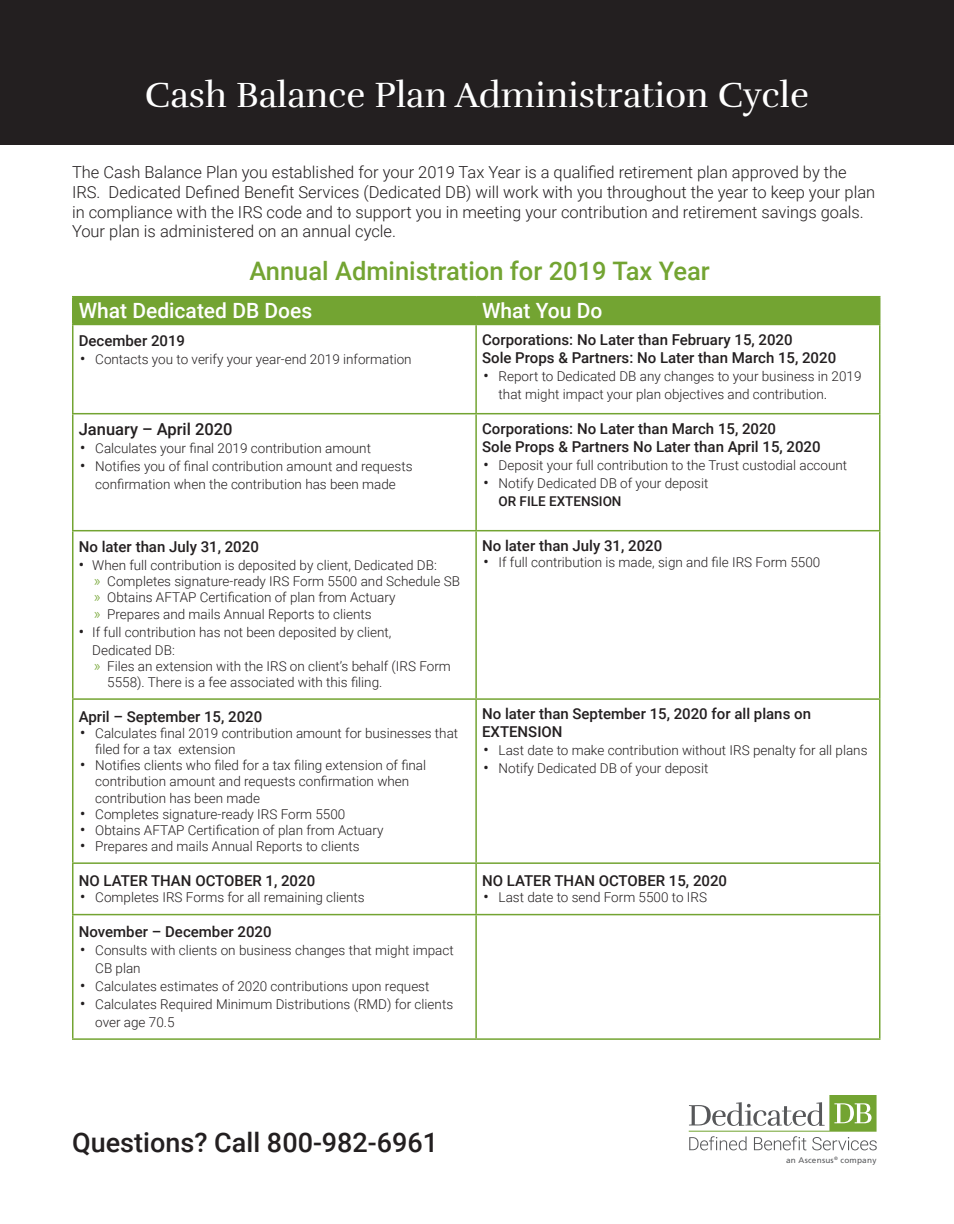
<style>
.page{position:relative;width:954px;height:1224px;background:#fff}
.page>*{position:absolute;margin:0;border:0;box-sizing:border-box;transform-origin:0 0}
.t1{font:36px "Rufina";color:#fff}
.t2{font:500 27px "Roboto";color:#231f20}
.t3{font:500 25.5px "Roboto";color:#73a432}
.t4{font:500 21px "Roboto";color:#fff}
.t5{font:300 16.5px/19.8px "Roboto";color:#231f20}
.t6{font:500 16.5px "Roboto";color:#231f20}
.t7{font:500 15px/18px "Roboto";color:#231f20}
.t8{font:300 13.5px/18px "Roboto";color:#231f20}
.t9{font:500 13.5px "Roboto";color:#231f20}
.t10{font:8.1px "Frutiger";letter-spacing:.025em;color:#57585a}
.s1{font-weight:500;font-size:15px}
.s2{font-size:15px}
.s3{font-size:15px;color:#73a432}
</style>
<div class="page">
<div style="left:0;top:0;width:954px;height:145px;background:#231f20"></div>
<svg style="left:689px;top:1096px;width:188px;height:54px"></svg>
<hr style="left:72px;top:325px;width:2px;height:88px;background:#73a432">
<hr style="left:475px;top:325px;width:2px;height:88px;background:#73a432">
<hr style="left:879px;top:325px;width:1px;height:88px;background:#73a432">
<hr style="left:72px;top:413px;width:404px;height:1px;background:#73a432">
<hr style="left:72px;top:414px;width:2px;height:116px;background:#73a432">
<hr style="left:476px;top:413px;width:405px;height:1px;background:#73a432">
<hr style="left:475px;top:414px;width:2px;height:116px;background:#73a432">
<hr style="left:879px;top:414px;width:1px;height:116px;background:#73a432">
<hr style="left:72px;top:530px;width:404px;height:1px;background:#73a432">
<hr style="left:72px;top:531px;width:2px;height:167px;background:#73a432">
<hr style="left:476px;top:530px;width:405px;height:1px;background:#73a432">
<hr style="left:475px;top:531px;width:2px;height:167px;background:#73a432">
<hr style="left:879px;top:531px;width:1px;height:167px;background:#73a432">
<hr style="left:72px;top:698px;width:404px;height:2px;background:#73a432">
<hr style="left:72px;top:700px;width:2px;height:162px;background:#73a432">
<hr style="left:476px;top:698px;width:405px;height:2px;background:#73a432">
<hr style="left:475px;top:700px;width:2px;height:162px;background:#73a432">
<hr style="left:879px;top:700px;width:1px;height:162px;background:#73a432">
<hr style="left:72px;top:862px;width:404px;height:2px;background:#73a432">
<hr style="left:72px;top:864px;width:2px;height:50px;background:#73a432">
<hr style="left:476px;top:862px;width:405px;height:2px;background:#73a432">
<hr style="left:475px;top:864px;width:2px;height:50px;background:#73a432">
<hr style="left:879px;top:864px;width:1px;height:50px;background:#73a432">
<hr style="left:72px;top:914px;width:404px;height:1px;background:#73a432">
<hr style="left:72px;top:915px;width:2px;height:123px;background:#73a432">
<hr style="left:476px;top:914px;width:405px;height:1px;background:#73a432">
<hr style="left:475px;top:915px;width:2px;height:123px;background:#73a432">
<hr style="left:879px;top:915px;width:1px;height:123px;background:#73a432">
<hr style="left:72px;top:1038px;width:404px;height:2px;background:#73a432">
<hr style="left:476px;top:1038px;width:405px;height:2px;background:#73a432">
<hr style="left:72px;top:296px;width:404px;height:1px;background:#73a432">
<hr style="left:72px;top:297px;width:2px;height:27px;background:#73a432">
<hr style="left:476px;top:296px;width:405px;height:1px;background:#73a432">
<div style="left:74px;top:297px;width:806px;height:27px;background:#73a432"></div>
<hr style="left:72px;top:324px;width:404px;height:1px;background:#73a432">
<hr style="left:476px;top:324px;width:405px;height:1px;background:#73a432">
<h1 class="t1" style="left:145px;top:73px;width:666px">Cash Balance Plan Administration Cycle</h1>
<p class="t5" style="left:72px;top:162px;width:805px">The Cash Balance Plan you established for your 2019 Tax Year is a qualified retirement plan approved by the IRS. Dedicated Defined Benefit Services (Dedicated DB) will work with you throughout the year to keep your plan in compliance with the IRS code and to support you in meeting your contribution and retirement savings goals.<br>Your plan is administered on an annual cycle.</p>
<p class="t3" style="left:250px;top:253px;width:462px">Annual Administration for 2019 Tax Year</p>
<p class="t4" style="left:79px;top:296px;width:235px">What Dedicated DB Does</p>
<p class="t4" style="left:482px;top:296px;width:122px">What You Do</p>
<p class="t7" style="left:79px;top:331px;width:108px">December 2019</p>
<p class="t8" style="left:80px;top:350px;width:333px"><span class="s1">•</span> Contacts you to verify your year-end 2019 information</p>
<p class="t7" style="left:482px;top:330px;width:312px">Corporations: No Later than February 15, 2020</p>
<p class="t7" style="left:482px;top:348px;width:356px">Sole Props &amp; Partners: No Later than March 15, 2020</p>
<p class="t8" style="left:499px;top:366px;width:364px;text-indent:-15px"><span class="s1">•</span> Report to Dedicated DB any changes to your business in 2019 that might impact your plan objectives and contribution<span class="s2">.</span></p>
<p class="t6" style="left:79px;top:418px;width:155px">January – April 2020</p>
<p class="t8" style="left:80px;top:439px;width:292px"><span class="s1">•</span> Calculates your final 2019 contribution amount</p>
<p class="t8" style="left:80px;top:457px;width:334px;text-align:center"><span class="s1">•</span> Notifies you of final contribution amount and requests confirmation when the contribution has been made</p>
<p class="t7" style="left:79px;top:537px;width:182px">No later than July 31, 2020</p>
<p class="t8" style="left:79px;top:556px;width:360px"><span class="s1">•</span> When full contribution is deposited by client, Dedicated DB:</p>
<p class="t8" style="left:94px;top:572px;width:368px"><span class="s3">»</span> Completes signature-ready IRS Form 5500 and Schedule SB</p>
<p class="t8" style="left:94px;top:588px;width:303px"><span class="s3">»</span> Obtains AFTAP Certification of plan from Actuary</p>
<p class="t8" style="left:94px;top:604px;width:279px"><span class="s3">»</span> Prepares and mails Annual Reports to clients</p>
<p class="t8" style="left:92px;top:622px;width:301px;text-indent:-14px"><span class="s1">•</span> If full contribution has not been deposited by client,<br>Dedicated DB:</p>
<p class="t8" style="left:107px;top:657px;width:345px;line-height:16.2px;text-indent:-14px"><span class="s3">»</span> Files an extension with the IRS on client’s behalf (IRS Form<br>5558). There is a fee associated with this filing.</p>
<p class="t7" style="left:79px;top:707px;width:185px">April – September 15, 2020</p>
<p class="t8" style="left:95px;top:724px;width:365px;line-height:16.2px;text-indent:-15px"><span class="s1">•</span> Calculates final 2019 contribution amount for businesses that filed for a tax extension</p>
<p class="t8" style="left:95px;top:757px;width:333px;line-height:16.2px;text-indent:-15px"><span class="s1">•</span> Notifies clients who filed for a tax filing extension of final contribution amount and requests confirmation when contribution has been made</p>
<p class="t8" style="left:80px;top:804px;width:267px"><span class="s1">•</span> Completes signature-ready IRS Form 5500</p>
<p class="t8" style="left:80px;top:821px;width:305px"><span class="s1">•</span> Obtains AFTAP Certification of plan from Actuary</p>
<p class="t8" style="left:80px;top:837px;width:281px"><span class="s1">•</span> Prepares and mails Annual Reports to clients</p>
<p class="t7" style="left:79px;top:871px;width:238px">NO LATER THAN OCTOBER 1, 2020</p>
<p class="t8" style="left:80px;top:888px;width:286px"><span class="s1">•</span> Completes IRS Forms for all remaining clients</p>
<p class="t7" style="left:79px;top:922px;width:194px">November – December 2020</p>
<p class="t8" style="left:95px;top:941px;width:360px;text-indent:-15px"><span class="s1">•</span> Consults with clients on business changes that might impact<br>CB plan</p>
<p class="t8" style="left:80px;top:977px;width:351px"><span class="s1">•</span> Calculates estimates of 2020 contributions upon request</p>
<p class="t8" style="left:95px;top:995px;width:359px;text-indent:-15px"><span class="s1">•</span> Calculates Required Minimum Distributions (RMD) for clients over age 70.5</p>
<p class="t7" style="left:482px;top:419px;width:296px">Corporations: No Later than March 15, 2020</p>
<p class="t7" style="left:482px;top:437px;width:340px">Sole Props &amp; Partners No Later than April 15, 2020</p>
<p class="t8" style="left:484px;top:456px;width:365px"><span class="s1">•</span> Deposit your full contribution to the Trust custodial account</p>
<p class="t8" style="left:484px;top:474px;width:226px"><span class="s1">•</span> Notify Dedicated DB of your deposit</p>
<p class="t9" style="left:499px;top:492px;width:125px">OR FILE EXTENSION</p>
<p class="t7" style="left:482px;top:536px;width:182px">No later than July 31, 2020</p>
<p class="t8" style="left:484px;top:553px;width:338px"><span class="s1">•</span> If full contribution is made, sign and file IRS Form 5500</p>
<p class="t7" style="left:482px;top:704px;width:330px">No later than September 15, 2020 for all plans on<br>EXTENSION</p>
<p class="t8" style="left:484px;top:741px;width:385px"><span class="s1">•</span> Last date to make contribution without IRS penalty for all plans</p>
<p class="t8" style="left:484px;top:759px;width:226px"><span class="s1">•</span> Notify Dedicated DB of your deposit</p>
<p class="t7" style="left:482px;top:871px;width:246px">NO LATER THAN OCTOBER 15, 2020</p>
<p class="t8" style="left:484px;top:888px;width:225px"><span class="s1">•</span> Last date to send Form 5500 to IRS</p>
<p class="t2" style="left:72px;top:1123px;width:367px">Questions? Call 800-982-6961</p>
<p class="t10" style="left:786px;top:1155px;width:92px">an Ascensus<sup>®</sup> company</p>
</div>
